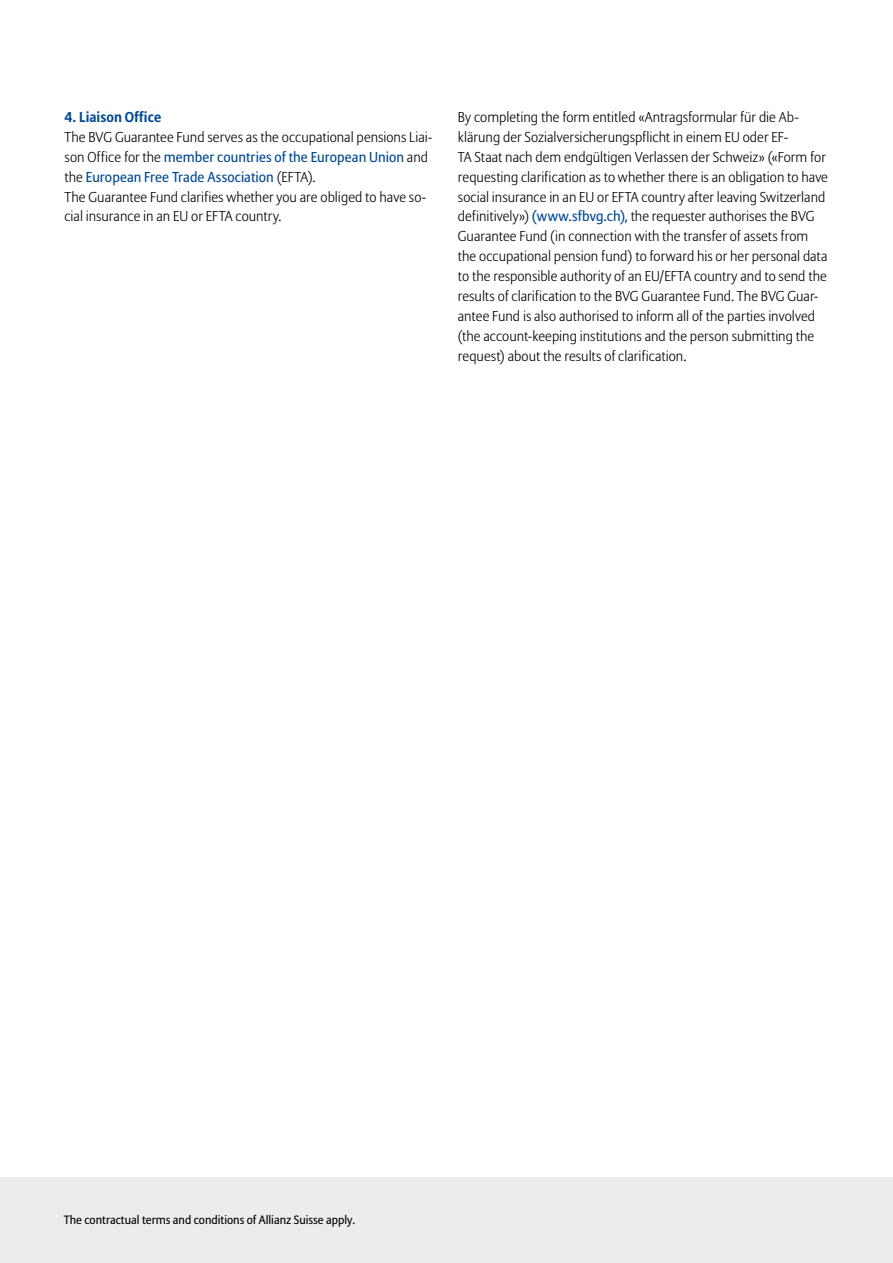
<style>
.page{position:relative;width:893px;height:1263px;background:#fff}
.page>*{position:absolute;margin:0;border:0;box-sizing:border-box;transform-origin:0 0}
.t1{font:300 14.25px/20px "Allianz Sans";color:#000}
.t2{font:700 14.25px "Allianz Sans";letter-spacing:.005em;color:#004993}
.t3{font:12px "Allianz Sans";color:#000}
.s1{font-weight:400;color:#004993}
</style>
<div class="page">
<div style="left:0;top:1178px;width:893px;height:85px;background:#ececec"></div>
<p class="t2" style="left:65px;top:108px;width:98px">4. Liaison Office</p>
<p class="t1" style="left:65px;top:128px;width:369px">The BVG Guarantee Fund serves as the occupational pensions Liai&shy;son Office for the <span class="s1">member countries of the European Union</span> and the <span class="s1">European Free Trade Association</span> (EFTA).<br>The Guarantee Fund clarifies whether you are obliged to have so&shy;cial insurance in an EU or EFTA country.</p>
<p class="t1" style="left:458px;top:108px;width:372px">By completing the form entitled «Antragsformular für die Ab&shy;klärung der Sozialversicherungspflicht in einem EU oder EF-<br>TA Staat nach dem endgültigen Verlassen der Schweiz» («Form for requesting clarification as to whether there is an obligation to have social insurance in an EU or EFTA country after leaving Switzerland definitively») <span class="s1">(www.sfbvg.ch),</span> the requester authorises the BVG Guarantee Fund (in connection with the transfer of assets from the occupational pension fund) to forward his or her personal data to the responsible authority of an EU/EFTA country and to send the results of clarification to the BVG Guarantee Fund. The BVG Guar&shy;antee Fund is also authorised to inform all of the parties involved (the account-keeping institutions and the person submitting the request) about the results of clarification.</p>
<p class="t3" style="left:64px;top:1212px;width:293px">The contractual terms and conditions of Allianz Suisse apply.</p>
</div>
